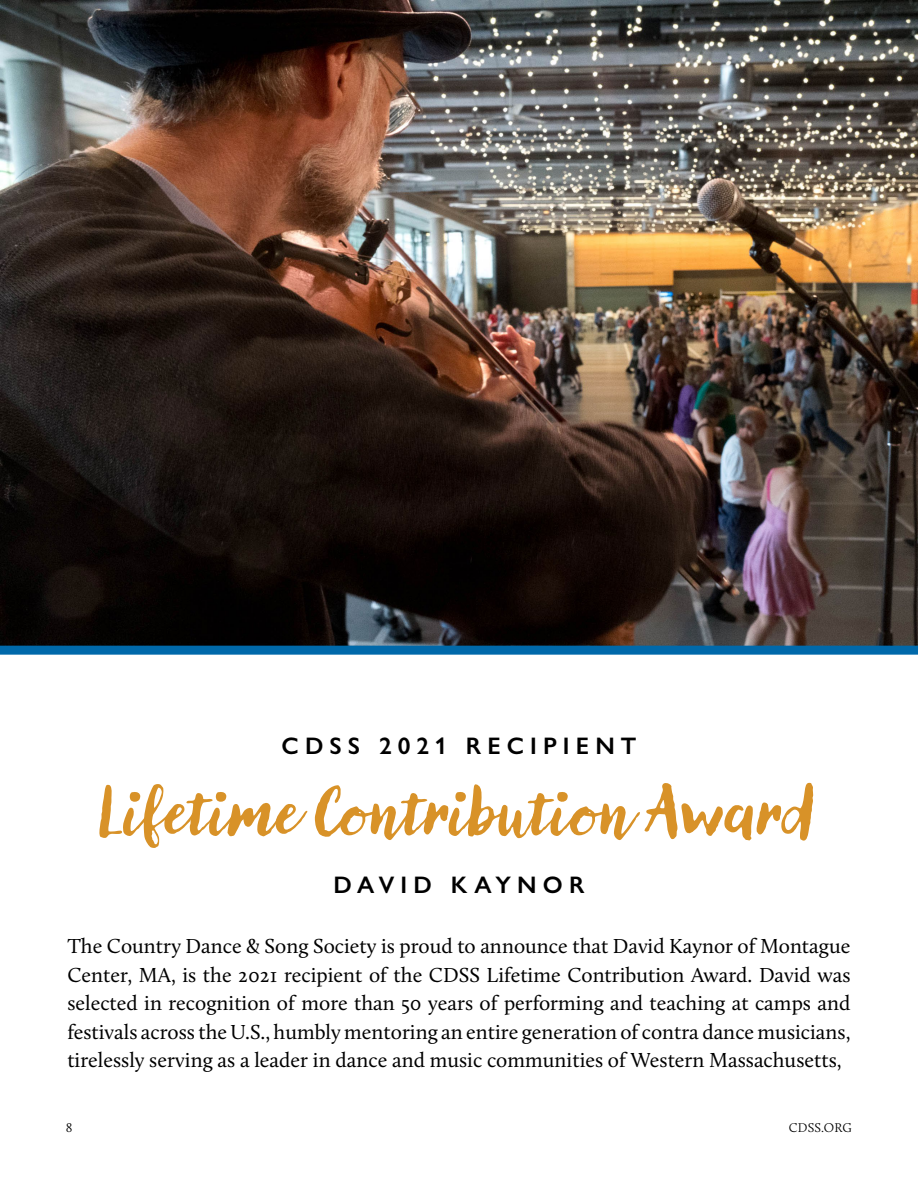
<style>
.page{position:relative;width:918px;height:1188px;background:#fff}
.page>*{position:absolute;margin:0;border:0;box-sizing:border-box;transform-origin:0 0}
.t1{font:66px "Lullabies";letter-spacing:-.005em;color:#d89228}
.t2{font:600 24px "Gill Sans Nova";letter-spacing:.255em;color:#000}
.t3{font:21px/28.5px "Calluna";color:#000;text-align:justify}
.t4{font:300 13.2px "Calluna";letter-spacing:.015em;color:#000}
</style>
<div class="page">
<img style="left:0;top:0;width:918px;height:646px">
<div style="left:0;top:646px;width:918px;height:9px;background:#0069aa"></div>
<p class="t2" style="left:282px;top:731px;width:356px">CDSS 2021 RECIPIENT</p>
<h1 class="t1" style="left:101px;top:770px;width:718px">Lifetime Contribution Award</h1>
<p class="t2" style="left:333px;top:870px;width:252px">DAVID KAYNOR</p>
<p class="t3" style="left:67px;top:932px;width:785px">The Country Dance &amp; Song Society is proud to announce that David Kaynor of Montague Center, MA, is the 2021 recipient of the CDSS Lifetime Contribution Award. David was selected in recognition of more than 50 years of performing and teaching at camps and festivals across the U.S., humbly mentoring an entire generation of contra dance musicians, tirelessly serving as a leader in dance and music communities of Western Massachusetts,</p>
<p class="t4" style="left:66px;top:1120px;width:8px">8</p>
<p class="t4" style="left:789px;top:1120px;width:65px">CDSS.ORG</p>
</div>
